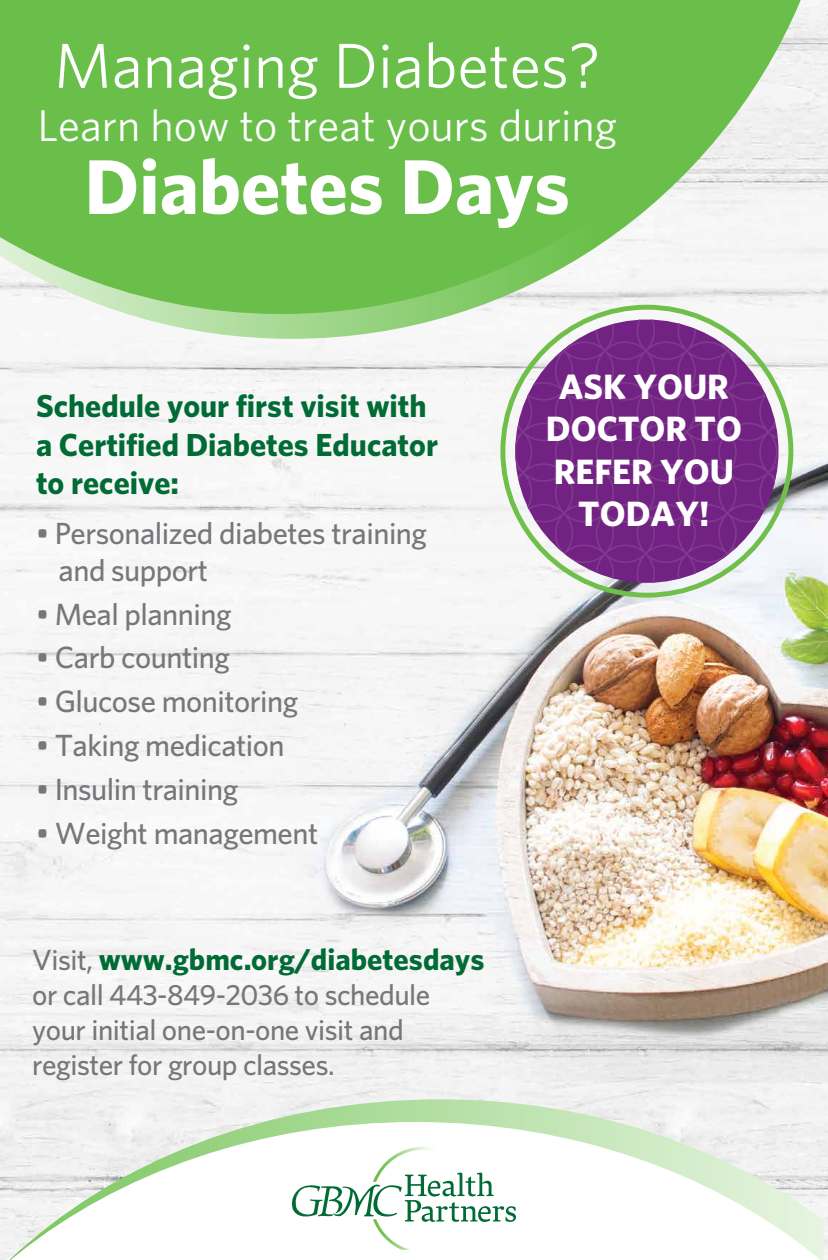
<style>
.page{position:relative;width:828px;height:1260px;background:#fff}
.page>*{position:absolute;margin:0;border:0;box-sizing:border-box;transform-origin:0 0}
.t1{font:700 77.7px "Whitney";color:#fff}
.t2{font:63.6px "Whitney";color:#fff}
.t3{font:44.5px "Whitney";color:#fff}
.t4{font:700 35.3px/42.3px "Whitney";color:#fff;text-align:center}
.t5{font:700 31.9px/38.3px "Whitney";color:#006b35}
.t6{font:500 30.7px/36.8px "Whitney";letter-spacing:-.015em;color:#76777a}
.t7{font:700 30.4px "Whitney";color:#006b35}
.t8{font:500 29.2px/35px "Whitney";letter-spacing:-.015em;color:#76777a}
.s1{font-weight:500;font-size:29.2px;color:#76777a}
</style>
<div class="page">
<img style="left:0;top:339px;width:828px;height:783px">
<svg style="left:9px;top:1099px;width:814px;height:23px"></svg>
<svg style="left:0;top:1122px;width:828px;height:138px"></svg>
<svg style="left:291px;top:1173px;width:225px;height:49px"></svg>
<svg style="left:373px;top:1147px;width:64px;height:35px"></svg>
<svg style="left:373px;top:1219px;width:64px;height:31px"></svg>
<svg style="left:127px;top:314px;width:585px;height:25px"></svg>
<svg style="left:0;top:0;width:828px;height:314px;background:#85c96c"></svg>
<svg style="left:515px;top:320px;width:264px;height:263px;fill:#722282"></svg>
<h2 class="t2" style="left:54px;top:28px;width:548px">Managing Diabetes?</h2>
<h3 class="t3" style="left:37px;top:99px;width:581px">Learn how to treat yours during</h3>
<h1 class="t1" style="left:84px;top:140px;width:487px">Diabetes Days</h1>
<p class="t5" style="left:36px;top:386px;width:404px">Schedule your first visit with a Certified Diabetes Educator to receive:</p>
<p class="t6" style="left:59px;top:514px;width:370px;text-indent:-23px">• Personalized diabetes training and support</p>
<p class="t6" style="left:36px;top:595px;width:197px">• Meal planning</p>
<p class="t6" style="left:36px;top:639px;width:195px">• Carb counting</p>
<p class="t6" style="left:36px;top:682px;width:264px">• Glucose monitoring</p>
<p class="t6" style="left:36px;top:726px;width:250px">• Taking medication</p>
<p class="t6" style="left:36px;top:770px;width:204px">• Insulin training</p>
<p class="t6" style="left:36px;top:814px;width:284px">• Weight management</p>
<p class="t7" style="left:32px;top:941px;width:454px"><span class="s1">Visit,</span> www.gbmc.org/diabetesdays</p>
<p class="t8" style="left:32px;top:977px;width:400px">or call 443-849-2036 to schedule your initial one-on-one visit and register for group classes.</p>
<p class="t4" style="left:546px;top:365px;width:198px">ASK YOUR<br>DOCTOR TO<br>REFER YOU<br>TODAY!</p>
</div>
